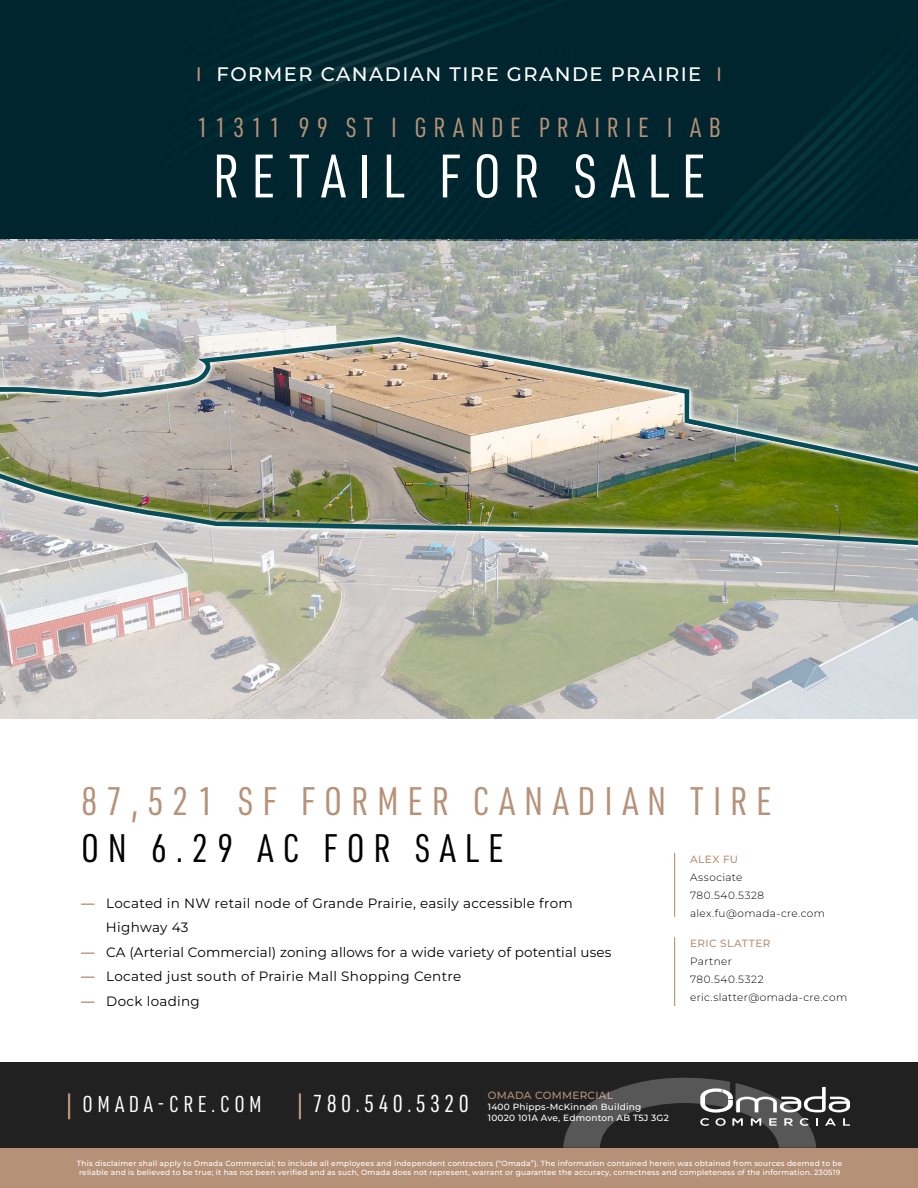
<style>
.page{position:relative;width:918px;height:1188px;background:#fff}
.page>*{position:absolute;margin:0;border:0;box-sizing:border-box;transform-origin:0 0}
.t1{font:60px "URWDIN Cond";letter-spacing:.2em;color:#fff}
.t2{font:39px "URWDIN Cond";letter-spacing:.225em;color:#b69278}
.t3{font:39px "URWDIN Cond";letter-spacing:.225em;color:#000}
.t4{font:27px "URWDIN Cond";letter-spacing:.25em;color:#b69278}
.t5{font:24px "URWDIN Cond";letter-spacing:.175em;color:#fff}
.t6{font:22.5px "URWDIN Cond";letter-spacing:.2em;color:#fff}
.t7{font:500 19.5px "Montserrat";letter-spacing:.075em;color:#fff}
.t8{font:13.5px/24.5px "Montserrat";letter-spacing:.02em;color:#000}
.t9{font:300 10.5px/18px "Montserrat";letter-spacing:.035em;color:#000}
.t10{font:500 10.5px "Montserrat";letter-spacing:.025em;color:#b69278}
.t11{font:500 9px/10.8px "Montserrat";letter-spacing:.025em;color:#fff}
.t12{font:500 7.5px/9px "Montserrat";letter-spacing:.025em;color:#fff}
.s1{color:#b69278}
.s2{font-weight:700;color:#b69278}
</style>
<div class="page">
<div style="left:0;top:1148px;width:918px;height:40px;background:#b59178"></div>
<div style="left:0;top:1062px;width:918px;height:86px;background:#212121"></div>
<div style="left:0;top:0;width:918px;height:240px;background:#00252e"></div>
<hr style="left:68px;top:1093px;width:2px;height:26px;background:#b69278">
<hr style="left:674px;top:853px;width:1px;height:64px;background:#b69278">
<hr style="left:674px;top:937px;width:1px;height:69px;background:#b69278">
<hr style="left:299px;top:1093px;width:2px;height:26px;background:#b69278">
<svg style="left:563px;top:1078px;width:287px;height:70px"></svg>
<svg style="left:0;top:241px;width:918px;height:478px"></svg>
<img style="left:0;top:335px;width:918px;height:214px">
<h3 class="t7" style="left:196px;top:61px;width:528px"><span class="s1">I</span> FORMER CANADIAN TIRE GRANDE PRAIRIE <span class="s1">I</span></h3>
<h3 class="t4" style="left:197px;top:110px;width:525px">11311 99 ST I GRANDE PRAIRIE I AB</h3>
<h1 class="t1" style="left:213px;top:137px;width:494px">RETAIL FOR SALE</h1>
<h2 class="t2" style="left:81px;top:776px;width:692px">87,521 SF FORMER CANADIAN TIRE</h2>
<h2 class="t3" style="left:81px;top:823px;width:424px">ON 6.29 AC FOR SALE</h2>
<h3 class="t10" style="left:690px;top:852px;width:50px">ALEX FU</h3>
<h3 class="t9" style="left:690px;top:868px;width:136px">Associate<br>780.540.5328 alex.fu@omada-cre.com</h3>
<h3 class="t10" style="left:690px;top:937px;width:82px">ERIC SLATTER</h3>
<h3 class="t9" style="left:690px;top:952px;width:159px">Partner<br>780.540.5322 eric.slatter@omada-cre.com</h3>
<h3 class="t8" style="left:106px;top:890px;width:468px;text-indent:-25px"><span class="s2">—</span> Located in NW retail node of Grande Prairie, easily accessible from<br>Highway 43</h3>
<h3 class="t8" style="left:81px;top:939px;width:532px"><span class="s2">—</span> CA (Arterial Commercial) zoning allows for a wide variety of potential uses</h3>
<h3 class="t8" style="left:81px;top:964px;width:382px"><span class="s2">—</span> Located just south of Prairie Mall Shopping Centre</h3>
<h3 class="t8" style="left:81px;top:988px;width:120px"><span class="s2">—</span> Dock loading</h3>
<h3 class="t6" style="left:83px;top:1089px;width:181px">OMADA-CRE.COM</h3>
<h3 class="t5" style="left:313px;top:1088px;width:158px">780.540.5320</h3>
<h3 class="t10" style="left:488px;top:1088px;width:127px">OMADA COMMERCIAL</h3>
<p class="t11" style="left:488px;top:1101px;width:183px">1400 Phipps-McKinnon Building<br>10020 101A Ave, Edmonton AB T5J 3G2</p>
<p class="t12" style="left:77px;top:1159px;width:767px">This disclaimer shall apply to Omada Commercial; to include all employees and independent contractors (“Omada”). The information contained herein was obtained from sources deemed to be reliable and is believed to be true; it has not been verified and as such, Omada does not represent, warrant or guarantee the accuracy, correctness and completeness of the information. 230519</p>
</div>
